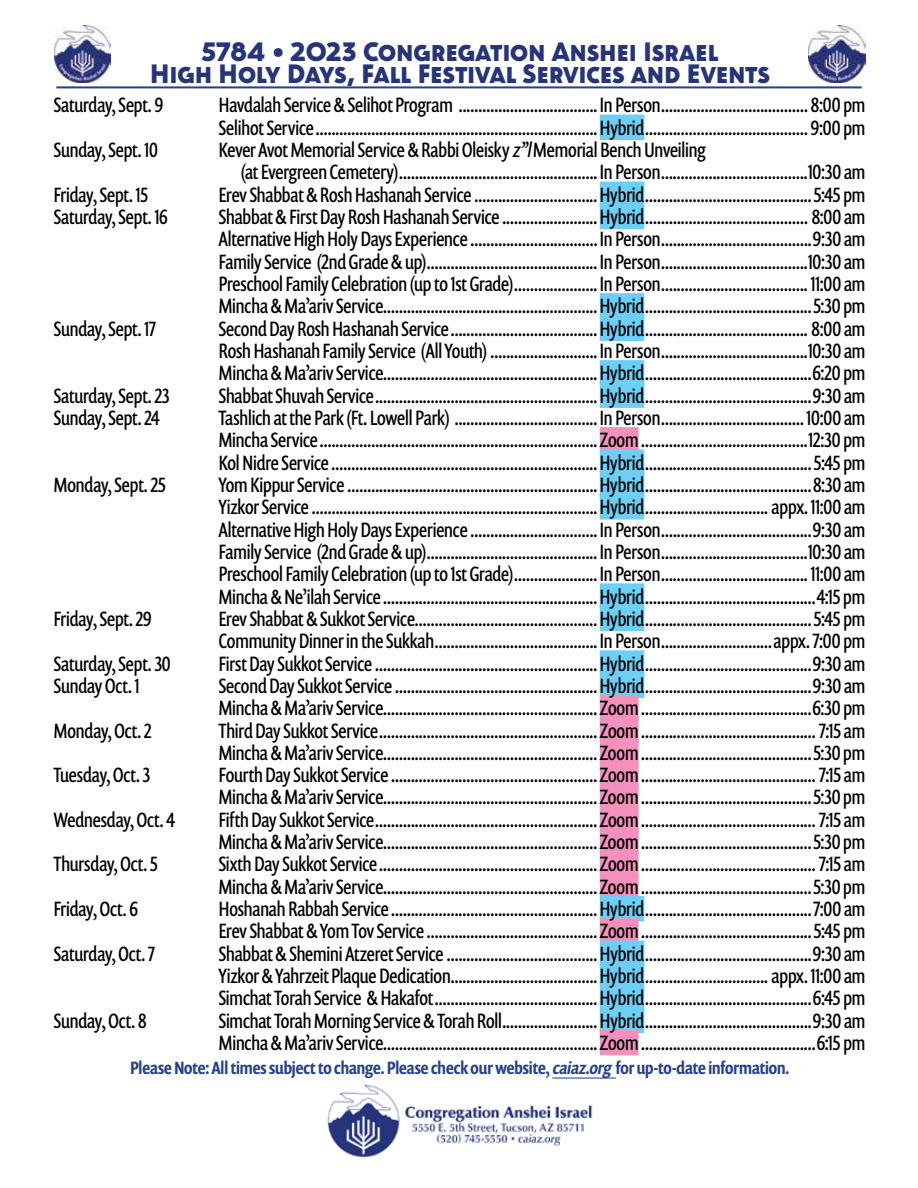
<style>
.page{position:relative;width:918px;height:1188px;background:#fff}
.page>*{position:absolute;margin:0;border:0;box-sizing:border-box;transform-origin:0 0}
.t1{font:700 30.45px/22.4px "Oskar Two";letter-spacing:-.01em;color:#25347b;text-align:center}
.t2{font:21px/22.4px "Prenton RP Cond";letter-spacing:-.005em;color:#000}
.t3{font:500 18px "Prenton RP Cond";color:#25408f}
.s1{font-style:italic}
</style>
<div class="page">
<hr style="left:56px;top:86px;width:806px;height:2px;background:#25408f">
<div style="left:600px;top:115px;width:44px;height:25px;background:#6dcff6"></div>
<div style="left:600px;top:182px;width:44px;height:25px;background:#6dcff6"></div>
<div style="left:600px;top:204px;width:44px;height:25px;background:#6dcff6"></div>
<div style="left:600px;top:293px;width:44px;height:26px;background:#6dcff6"></div>
<div style="left:600px;top:315px;width:44px;height:26px;background:#6dcff6"></div>
<div style="left:600px;top:360px;width:44px;height:26px;background:#6dcff6"></div>
<div style="left:600px;top:382px;width:44px;height:26px;background:#6dcff6"></div>
<div style="left:600px;top:427px;width:39px;height:26px;background:#f391bc"></div>
<div style="left:600px;top:449px;width:44px;height:26px;background:#6dcff6"></div>
<div style="left:600px;top:472px;width:44px;height:25px;background:#6dcff6"></div>
<div style="left:600px;top:494px;width:44px;height:26px;background:#6dcff6"></div>
<div style="left:600px;top:583px;width:44px;height:26px;background:#6dcff6"></div>
<div style="left:600px;top:606px;width:44px;height:25px;background:#6dcff6"></div>
<div style="left:600px;top:650px;width:44px;height:26px;background:#6dcff6"></div>
<div style="left:600px;top:673px;width:44px;height:25px;background:#6dcff6"></div>
<div style="left:600px;top:695px;width:39px;height:25px;background:#f391bc"></div>
<div style="left:600px;top:717px;width:39px;height:26px;background:#f391bc"></div>
<div style="left:600px;top:740px;width:39px;height:25px;background:#f391bc"></div>
<div style="left:600px;top:762px;width:39px;height:25px;background:#f391bc"></div>
<div style="left:600px;top:784px;width:39px;height:26px;background:#f391bc"></div>
<div style="left:600px;top:807px;width:39px;height:25px;background:#f391bc"></div>
<div style="left:600px;top:829px;width:39px;height:25px;background:#f391bc"></div>
<div style="left:600px;top:851px;width:39px;height:26px;background:#f391bc"></div>
<div style="left:600px;top:874px;width:39px;height:25px;background:#f391bc"></div>
<div style="left:600px;top:896px;width:44px;height:25px;background:#6dcff6"></div>
<div style="left:600px;top:918px;width:39px;height:26px;background:#f391bc"></div>
<div style="left:600px;top:941px;width:44px;height:25px;background:#6dcff6"></div>
<div style="left:600px;top:963px;width:44px;height:25px;background:#6dcff6"></div>
<div style="left:600px;top:985px;width:44px;height:26px;background:#6dcff6"></div>
<div style="left:600px;top:1008px;width:44px;height:25px;background:#6dcff6"></div>
<div style="left:600px;top:1030px;width:39px;height:25px;background:#f391bc"></div>
<hr style="left:552px;top:1078px;width:64px;height:1px;background:#25408f">
<img style="left:327px;top:1084px;width:266px;height:74px">
<img style="left:55px;top:26px;width:56px;height:56px">
<img style="left:809px;top:26px;width:56px;height:56px">
<h1 class="t1" style="left:150px;top:39px;width:622px">5784 • 2023 Congregation Anshei Israel<br>High Holy Days, Fall Festival Services and Events</h1>
<p class="t2" style="left:54px;top:94px;width:111px">Saturday, Sept. 9</p>
<p class="t2" style="left:219px;top:94px;width:648px">Havdalah Service &amp; Selihot Program ...................................In Person..................................... 8:00 pm<br>Selihot Service.......................................................................Hybrid......................................... 9:00 pm</p>
<p class="t2" style="left:54px;top:139px;width:106px">Sunday, Sept. 10</p>
<p class="t2" style="left:241px;top:139px;width:626px;text-indent:-22px">Kever Avot Memorial Service &amp; Rabbi Oleisky <span class="s1">z”l</span>Memorial Bench Unveiling<br>(at Evergreen Cemetery)..................................................In Person.....................................10:30 am</p>
<p class="t2" style="left:54px;top:183px;width:96px">Friday, Sept. 15</p>
<p class="t2" style="left:219px;top:183px;width:648px">Erev Shabbat &amp; Rosh Hashanah Service...............................Hybrid..........................................5:45 pm</p>
<p class="t2" style="left:54px;top:206px;width:115px">Saturday, Sept. 16</p>
<p class="t2" style="left:219px;top:206px;width:648px;text-align:justify">Shabbat &amp; First Day Rosh Hashanah Service........................Hybrid......................................... 8:00 am Alternative High Holy Days Experience................................In Person......................................9:30 am Family Service (2nd Grade &amp; up)...........................................In Person.....................................10:30 am Preschool Family Celebration (up to 1st Grade).....................In Person..................................... 11:00 am Mincha &amp; Ma’ariv Service......................................................Hybrid..........................................5:30 pm</p>
<p class="t2" style="left:54px;top:317px;width:104px">Sunday, Sept. 17</p>
<p class="t2" style="left:219px;top:317px;width:648px;text-align:justify">Second Day Rosh Hashanah Service.....................................Hybrid......................................... 8:00 am Rosh Hashanah Family Service (All Youth) ...........................In Person.....................................10:30 am Mincha &amp; Ma’ariv Service......................................................Hybrid..........................................6:20 pm</p>
<p class="t2" style="left:54px;top:384px;width:117px">Saturday, Sept. 23</p>
<p class="t2" style="left:219px;top:384px;width:648px">Shabbat Shuvah Service........................................................Hybrid..........................................9:30 am</p>
<p class="t2" style="left:54px;top:407px;width:108px">Sunday, Sept. 24</p>
<p class="t2" style="left:219px;top:407px;width:648px;text-align:justify">Tashlich at the Park (Ft. Lowell Park) ....................................In Person.................................... 10:00 am Mincha Service......................................................................Zoom..........................................12:30 pm Kol Nidre Service...................................................................Hybrid..........................................5:45 pm</p>
<p class="t2" style="left:54px;top:474px;width:114px">Monday, Sept. 25</p>
<p class="t2" style="left:219px;top:474px;width:648px;text-align:justify">Yom Kippur Service ...............................................................Hybrid..........................................8:30 am Yizkor Service........................................................................Hybrid............................... appx. 11:00 am Alternative High Holy Days Experience................................In Person......................................9:30 am Family Service (2nd Grade &amp; up)...........................................In Person.....................................10:30 am Preschool Family Celebration (up to 1st Grade).....................In Person..................................... 11:00 am Mincha &amp; Ne’ilah Service......................................................Hybrid...........................................4:15 pm</p>
<p class="t2" style="left:54px;top:607px;width:99px">Friday, Sept. 29</p>
<p class="t2" style="left:219px;top:607px;width:648px">Erev Shabbat &amp; Sukkot Service..............................................Hybrid..........................................5:45 pm<br>Community Dinner in the Sukkah.........................................In Person............................appx. 7:00 pm</p>
<p class="t2" style="left:54px;top:652px;width:118px">Saturday, Sept. 30</p>
<p class="t2" style="left:219px;top:652px;width:648px">First Day Sukkot Service........................................................Hybrid..........................................9:30 am</p>
<p class="t2" style="left:54px;top:674px;width:87px">Sunday Oct. 1</p>
<p class="t2" style="left:219px;top:674px;width:648px">Second Day Sukkot Service...................................................Hybrid..........................................9:30 am<br>Mincha &amp; Ma’ariv Service......................................................Zoom...........................................6:30 pm</p>
<p class="t2" style="left:54px;top:719px;width:99px">Monday, Oct. 2</p>
<p class="t2" style="left:219px;top:719px;width:648px">Third Day Sukkot Service.......................................................Zoom............................................ 7:15 am<br>Mincha &amp; Ma’ariv Service......................................................Zoom...........................................5:30 pm</p>
<p class="t2" style="left:54px;top:764px;width:98px">Tuesday, Oct. 3</p>
<p class="t2" style="left:219px;top:764px;width:648px">Fourth Day Sukkot Service....................................................Zoom............................................ 7:15 am<br>Mincha &amp; Ma’ariv Service......................................................Zoom...........................................5:30 pm</p>
<p class="t2" style="left:54px;top:808px;width:123px">Wednesday, Oct. 4</p>
<p class="t2" style="left:219px;top:808px;width:648px">Fifth Day Sukkot Service........................................................Zoom............................................ 7:15 am<br>Mincha &amp; Ma’ariv Service......................................................Zoom...........................................5:30 pm</p>
<p class="t2" style="left:54px;top:853px;width:106px">Thursday, Oct. 5</p>
<p class="t2" style="left:219px;top:853px;width:648px">Sixth Day Sukkot Service.......................................................Zoom............................................ 7:15 am<br>Mincha &amp; Ma’ariv Service......................................................Zoom...........................................5:30 pm</p>
<p class="t2" style="left:54px;top:898px;width:86px">Friday, Oct. 6</p>
<p class="t2" style="left:219px;top:898px;width:648px">Hoshanah Rabbah Service....................................................Hybrid..........................................7:00 am<br>Erev Shabbat &amp; Yom Tov Service...........................................Zoom...........................................5:45 pm</p>
<p class="t2" style="left:54px;top:942px;width:103px">Saturday, Oct. 7</p>
<p class="t2" style="left:219px;top:942px;width:648px;text-align:justify">Shabbat &amp; Shemini Atzeret Service ......................................Hybrid..........................................9:30 am Yizkor &amp; Yahrzeit Plaque Dedication.....................................Hybrid............................... appx. 11:00 am Simchat Torah Service &amp; Hakafot.........................................Hybrid..........................................6:45 pm</p>
<p class="t2" style="left:54px;top:1009px;width:94px">Sunday, Oct. 8</p>
<p class="t2" style="left:219px;top:1009px;width:648px">Simchat Torah Morning Service &amp; Torah Roll........................Hybrid..........................................9:30 am<br>Mincha &amp; Ma’ariv Service......................................................Zoom............................................6:15 pm</p>
<p class="t3" style="left:130px;top:1057px;width:660px">Please Note: All times subject to change. Please check our website, <span class="s1">caiaz.org</span> for up-to-date information.</p>
</div>
